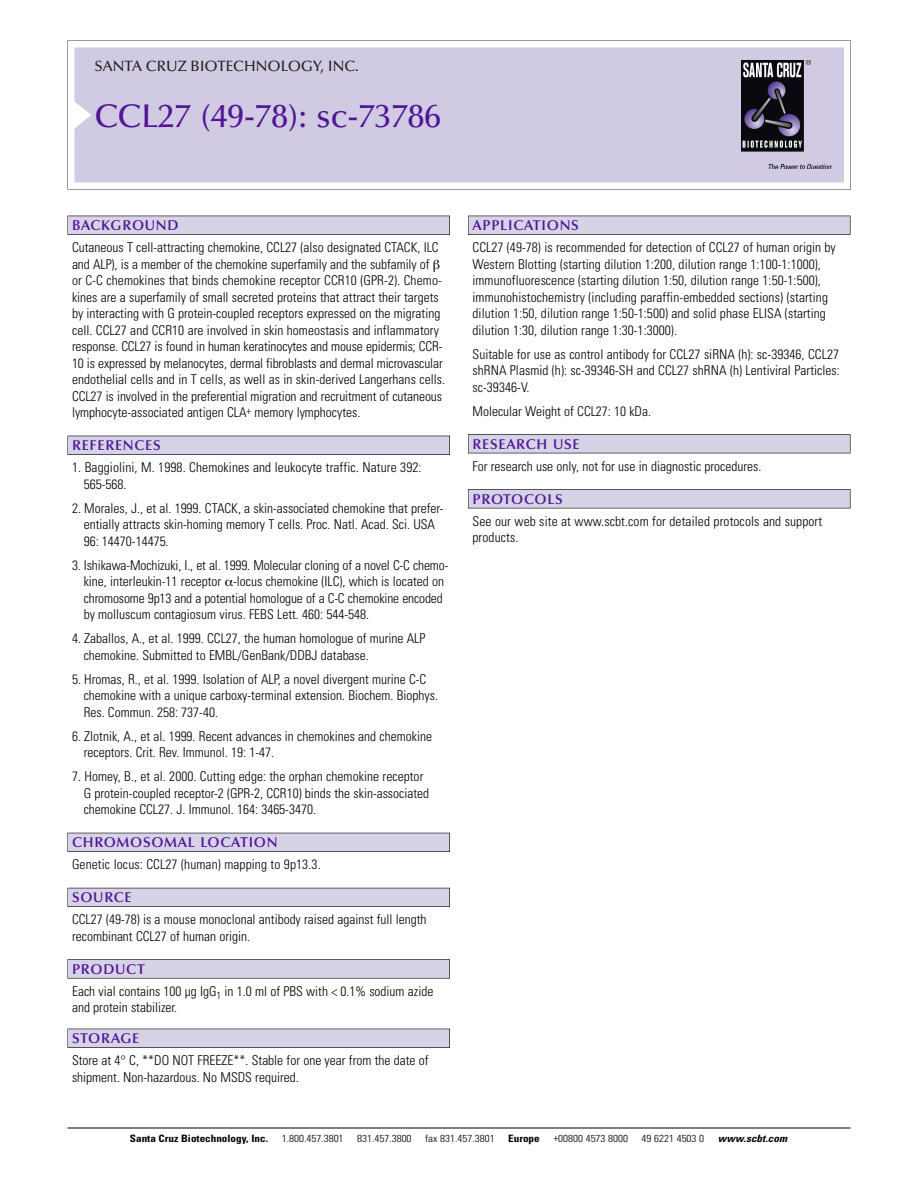
<style>
.page{position:relative;width:918px;height:1188px;background:#fff}
.page>*{position:absolute;margin:0;border:0;box-sizing:border-box;transform-origin:0 0}
.t1{font:500 33px "Optima";color:#511695}
.t2{font:500 15px "Optima";color:#231f20}
.t3{font:600 14.25px "Optima";letter-spacing:.05em;color:#511695}
.t4{font:300 condensed 13.5px/16.5px "Univers";color:#000}
.t5{font:300 condensed 10.2px "Univers";color:#000;scale:1.1 1}
.t6{font:700 condensed 10.2px "Univers";color:#000;scale:1.1 1}
.t7{font:italic 700 condensed 10.2px "Univers";letter-spacing:.005em;color:#000;scale:1.1 1}
</style>
<div class="page">
<svg style="left:68px;top:40px;width:783px;height:149px"></svg>
<div style="left:74px;top:47px;width:770px;height:135px;background:#d1cae3"></div>
<img style="left:741px;top:60px;width:90px;height:108px">
<div style="left:68px;top:216px;width:382px;height:19px;background:#525155"></div>
<div style="left:68px;top:216px;width:381px;height:18px;background:#d7d3e7"></div>
<div style="left:68px;top:436px;width:382px;height:19px;background:#515055"></div>
<div style="left:68px;top:436px;width:381px;height:18px;background:#d7d3e7"></div>
<div style="left:68px;top:833px;width:382px;height:19px;background:#525158"></div>
<div style="left:68px;top:833px;width:381px;height:18px;background:#d7d3e7"></div>
<div style="left:68px;top:888px;width:382px;height:19px;background:#54535a"></div>
<div style="left:68px;top:888px;width:381px;height:18px;background:#d7d3e7"></div>
<svg style="left:68px;top:959px;width:382px;height:20px"></svg>
<div style="left:68px;top:960px;width:381px;height:18px;background:#d7d3e7"></div>
<div style="left:68px;top:1029px;width:382px;height:19px;background:#525155"></div>
<div style="left:68px;top:1029px;width:381px;height:18px;background:#d7d3e7"></div>
<div style="left:468px;top:216px;width:382px;height:19px;background:#525155"></div>
<div style="left:468px;top:216px;width:382px;height:18px;background:#d7d3e7"></div>
<div style="left:468px;top:434px;width:382px;height:19px;background:#525155"></div>
<div style="left:468px;top:435px;width:382px;height:18px;background:#d7d3e7"></div>
<div style="left:468px;top:489px;width:382px;height:19px;background:#545357"></div>
<div style="left:468px;top:490px;width:382px;height:18px;background:#d7d3e7"></div>
<hr style="left:68px;top:1128px;width:782px;height:1px;background:#000">
<p class="t2" style="left:94px;top:61px;width:266px">SANTA CRUZ BIOTECHNOLOGY, INC.</p>
<h1 class="t1" style="left:94px;top:103px;width:348px">CCL27 (49-78): sc-73786</h1>
<p class="t3" style="left:72px;top:219px;width:108px">BACKGROUND</p>
<p class="t4" style="left:72px;top:240px;width:375px">Cutaneous T cell-attracting chemokine, CCL27 (also designated CTACK, ILC and ALP), is a member of the chemokine superfamily and the subfamily of<br>or C-C chemokines that binds chemokine receptor CCR10 (GPR-2). Chemo&shy;kines are a superfamily of small secreted proteins that attract their targets by interacting with G protein-coupled receptors expressed on the migrating cell. CCL27 and CCR10 are involved in skin homeostasis and inflammatory response. CCL27 is found in human keratinocytes and mouse epidermis; CCR-10 is expressed by melanocytes, dermal fibroblasts and dermal microvascular endothelial cells and in T cells, as well as in skin-derived Langerhans cells.<br>CCL27 is involved in the preferential migration and recruitment of cutaneous lymphocyte-associated antigen CLA<sup>+</sup> memory lymphocytes.</p>
<p class="t3" style="left:72px;top:440px;width:90px">REFERENCES</p>
<p class="t4" style="left:84px;top:460px;width:339px;text-indent:-12px">1. Baggiolini, M. 1998. Chemokines and leukocyte traffic. Nature 392:<br>565-568.</p>
<p class="t4" style="left:84px;top:501px;width:361px;text-indent:-12px">2. Morales, J., et al. 1999. CTACK, a skin-associated chemokine that prefer&shy;entially attracts skin-homing memory T cells. Proc. Natl. Acad. Sci. USA<br>96: 14470-14475.</p>
<p class="t4" style="left:84px;top:558px;width:366px;text-indent:-12px">3. Ishikawa-Mochizuki, I., et al. 1999. Molecular cloning of a novel C-C chemo&shy;kine, interleukin-11 receptor -locus chemokine (ILC), which is located on chromosome 9p13 and a potential homologue of a C-C chemokine encoded by molluscum contagiosum virus. FEBS Lett. 460: 544-548.</p>
<p class="t4" style="left:84px;top:631px;width:343px;text-indent:-12px">4. Zaballos, A., et al. 1999. CCL27, the human homologue of murine ALP chemokine. Submitted to EMBL/GenBank/DDBJ database.</p>
<p class="t4" style="left:84px;top:672px;width:356px;text-indent:-12px">5. Hromas, R., et al. 1999. Isolation of ALP, a novel divergent murine C-C chemokine with a unique carboxy-terminal extension. Biochem. Biophys.<br>Res. Commun. 258: 737-40.</p>
<p class="t4" style="left:84px;top:729px;width:350px;text-indent:-12px">6. Zlotnik, A., et al. 1999. Recent advances in chemokines and chemokine receptors. Crit. Rev. Immunol. 19: 1-47.</p>
<p class="t4" style="left:84px;top:769px;width:347px;text-indent:-12px">7. Homey, B., et al. 2000. Cutting edge: the orphan chemokine receptor<br>G protein-coupled receptor-2 (GPR-2, CCR10) binds the skin-associated chemokine CCL27. J. Immunol. 164: 3465-3470.</p>
<p class="t3" style="left:72px;top:837px;width:207px">CHROMOSOMAL LOCATION</p>
<p class="t4" style="left:72px;top:857px;width:250px">Genetic locus: CCL27 (human) mapping to 9p13.3.</p>
<p class="t3" style="left:72px;top:892px;width:61px">SOURCE</p>
<p class="t4" style="left:72px;top:912px;width:356px">CCL27 (49-78) is a mouse monoclonal antibody raised against full length recombinant CCL27 of human origin.</p>
<p class="t3" style="left:72px;top:963px;width:74px">PRODUCT</p>
<p class="t4" style="left:72px;top:984px;width:363px">Each vial contains 100 µg IgG<sub>1</sub> in 1.0 ml of PBS with &lt; 0.1% sodium azide and protein stabilizer.</p>
<p class="t3" style="left:72px;top:1032px;width:69px">STORAGE</p>
<p class="t4" style="left:72px;top:1053px;width:358px">Store at 4° C, **DO NOT FREEZE**. Stable for one year from the date of shipment. Non-hazardous. No MSDS required.</p>
<p class="t3" style="left:473px;top:219px;width:108px">APPLICATIONS</p>
<p class="t4" style="left:473px;top:240px;width:365px">CCL27 (49-78) is recommended for detection of CCL27 of human origin by Western Blotting (starting dilution 1:200, dilution range 1:100-1:1000), immunofluorescence (starting dilution 1:50, dilution range 1:50-1:500), immunohistochemistry (including paraffin-embedded sections) (starting dilution 1:50, dilution range 1:50-1:500) and solid phase ELISA (starting dilution 1:30, dilution range 1:30-1:3000).</p>
<p class="t4" style="left:473px;top:347px;width:369px;text-align:justify">Suitable for use as control antibody for CCL27 siRNA (h): sc-39346, CCL27 shRNA Plasmid (h): sc-39346-SH and CCL27 shRNA (h) Lentiviral Particles: sc-39346-V.</p>
<p class="t4" style="left:473px;top:404px;width:180px">Molecular Weight of CCL27: 10 kDa.</p>
<p class="t3" style="left:473px;top:438px;width:109px">RESEARCH USE</p>
<p class="t4" style="left:473px;top:459px;width:290px">For research use only, not for use in diagnostic procedures.</p>
<p class="t3" style="left:473px;top:493px;width:92px">PROTOCOLS</p>
<p class="t4" style="left:473px;top:514px;width:351px">See our web site at www.scbt.com for detailed protocols and support products.</p>
<p class="t6" style="left:130px;top:1135px;width:127px">Santa Cruz Biotechnology, Inc.</p>
<p class="t5" style="left:282px;top:1135px;width:58px">1.800.457.3801</p>
<p class="t5" style="left:357px;top:1135px;width:51px">831.457.3800</p>
<p class="t5" style="left:425px;top:1135px;width:65px">fax 831.457.3801</p>
<p class="t6" style="left:508px;top:1135px;width:30px">Europe</p>
<p class="t5" style="left:553px;top:1135px;width:69px">+00800 4573 8000</p>
<p class="t5" style="left:642px;top:1135px;width:58px">49 6221 4503 0</p>
<p class="t7" style="left:718px;top:1135px;width:64px">www.scbt.com</p>
</div>
